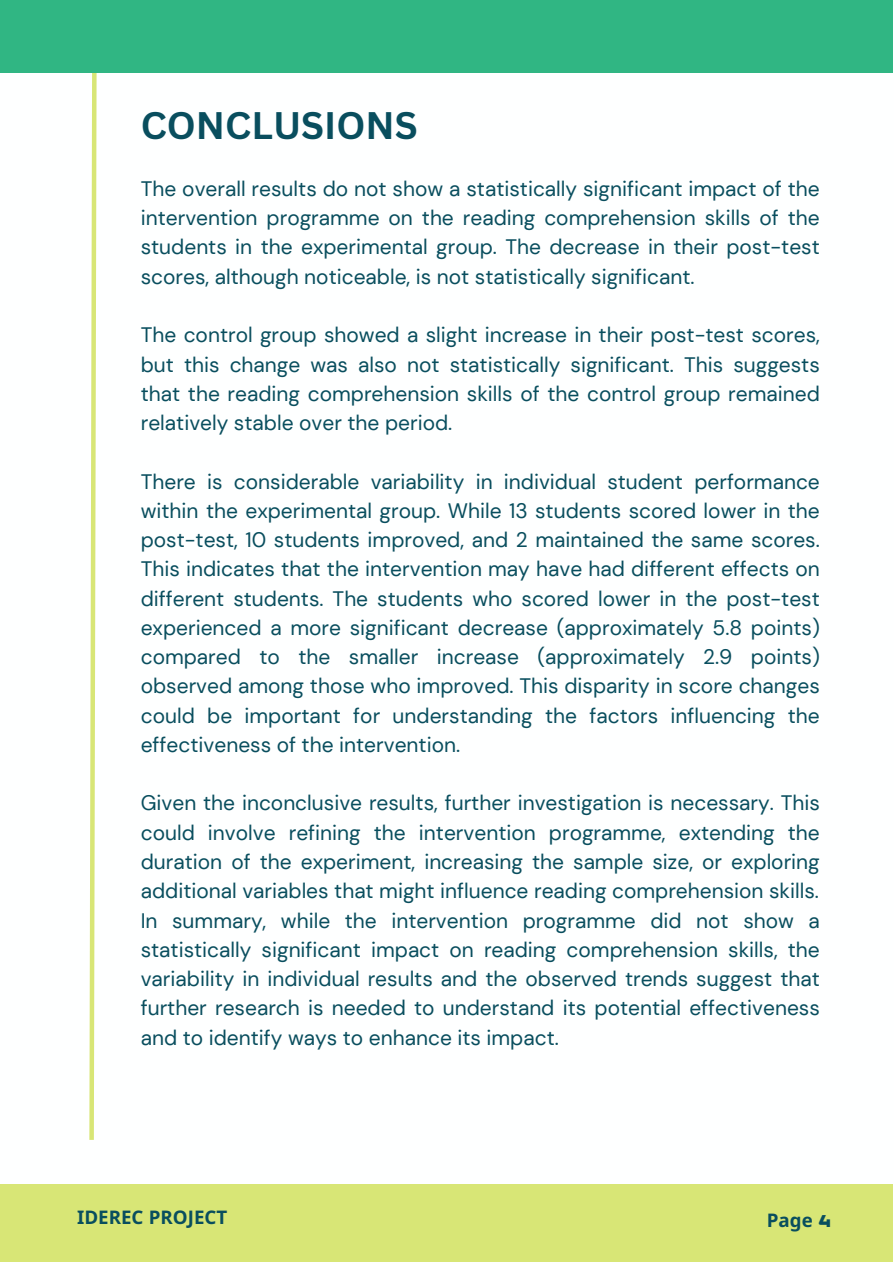
<style>
.page{position:relative;width:894px;height:1264px;background:#fff}
.page>*{position:absolute;margin:0;border:0;box-sizing:border-box;transform-origin:0 0}
.t1{font:700 37.35px "Canva Sans";color:#094e5e}
.t2{font:21px/29.2px "DM Sans";color:#094e5e;text-align:justify}
.t3{font:700 18.75px "Noto Sans";color:#094e5e}
.s1{font-family:"OS Antidott R"}
</style>
<div class="page">
<svg style="left:89px;top:73px;width:8px;height:1067px"></svg>
<div style="left:0;top:1184px;width:893px;height:77px;background:#d8e676"></div>
<div style="left:0;top:0;width:893px;height:73px;background:#30b683"></div>
<p class="t1" style="left:141px;top:99px;width:278px">CONCLUSIONS</p>
<h1 class="t2" style="left:141px;top:174px;width:680px">The overall results do not show a statistically significant impact of the intervention programme on the reading comprehension skills of the students in the experimental group. The decrease in their post-test scores, although noticeable, is not statistically significant.</h1>
<h2 class="t2" style="left:141px;top:320px;width:680px">The control group showed a slight increase in their post-test scores, but this change was also not statistically significant. This suggests that the reading comprehension skills of the control group remained relatively stable over the period.</h2>
<h2 class="t2" style="left:141px;top:467px;width:680px">There is considerable variability in individual student performance within the experimental group. While 13 students scored lower in the post-test, 10 students improved, and 2 maintained the same scores.<br>This indicates that the intervention may have had different effects on different students. The students who scored lower in the post-test experienced a more significant decrease (approximately 5.8 points) compared to the smaller increase (approximately 2.9 points) observed among those who improved. This disparity in score changes could be important for understanding the factors influencing the effectiveness of the intervention.</h2>
<h2 class="t2" style="left:141px;top:788px;width:680px">Given the inconclusive results, further investigation is necessary. This could involve refining the intervention programme, extending the duration of the experiment, increasing the sample size, or exploring additional variables that might influence reading comprehension skills.<br>In summary, while the intervention programme did not show a statistically significant impact on reading comprehension skills, the variability in individual results and the observed trends suggest that further research is needed to understand its potential effectiveness and to identify ways to enhance its impact.</h2>
<h2 class="t3" style="left:77px;top:1203px;width:152px">IDEREC PROJECT</h2>
<h3 class="t3" style="left:766px;top:1206px;width:65px">Page <span class="s1">4</span></h3>
</div>
